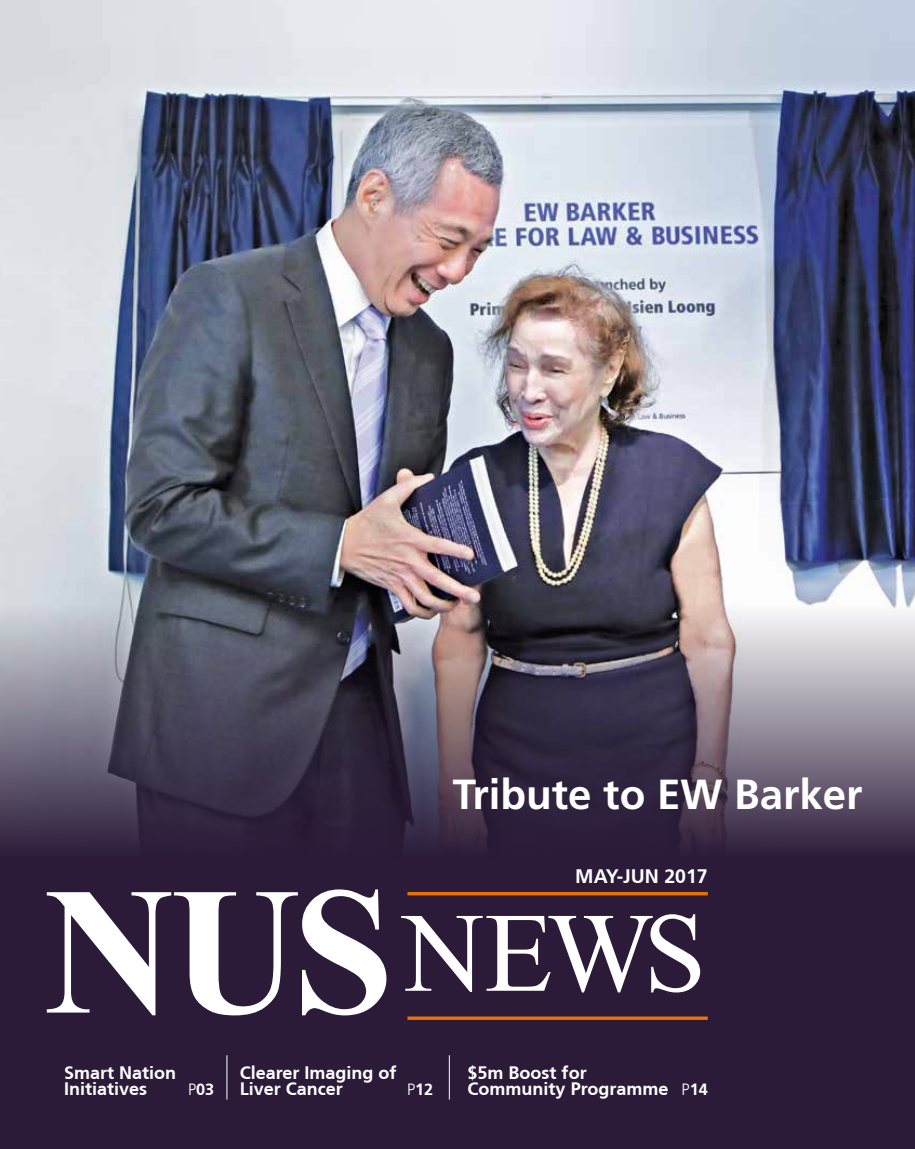
<style>
.page{position:relative;width:915px;height:1149px;background:#fff}
.page>*{position:absolute;margin:0;border:0;box-sizing:border-box;transform-origin:0 0}
.t1{font:700 42px "Frutiger LT Std";color:#fff}
.t2{font:700 19.5px "Frutiger CE";color:#fff}
.t3{font:700 18px/16.2px "Frutiger CE";color:#fff}
.t4{font:700 16.2px "Frutiger CE";color:#fff}
.s1{font-weight:300}
</style>
<div class="page">
<img style="left:0;top:47px;width:914px;height:1101px">
<hr style="left:226px;top:1054px;width:1px;height:45px;background:#fff">
<hr style="left:449px;top:1054px;width:1px;height:45px;background:#fff">
<svg style="left:407px;top:891px;width:300px;height:4px"></svg>
<hr style="left:407px;top:1016px;width:300px;height:3px;background:#ea7200">
<svg style="left:401px;top:913px;width:299px;height:79px"></svg>
<svg style="left:47px;top:889px;width:339px;height:126px"></svg>
<h1 class="t1" style="left:453px;top:769px;width:411px">Tribute to EW Barker</h1>
<p class="t2" style="left:575px;top:864px;width:134px">MAY-JUN 2017</p>
<p class="t3" style="left:64px;top:1063px;width:114px">Smart Nation<br>Initiatives</p>
<p class="t3" style="left:240px;top:1063px;width:158px">Clearer Imaging of<br>Liver Cancer</p>
<p class="t3" style="left:467px;top:1063px;width:202px">$5m Boost for<br>Community Programme</p>
<p class="t4" style="left:188px;top:1079px;width:28px"><span class="s1">P</span>03</p>
<p class="t4" style="left:407px;top:1079px;width:28px"><span class="s1">P</span>12</p>
<p class="t4" style="left:681px;top:1079px;width:28px"><span class="s1">P</span>14</p>
</div>
